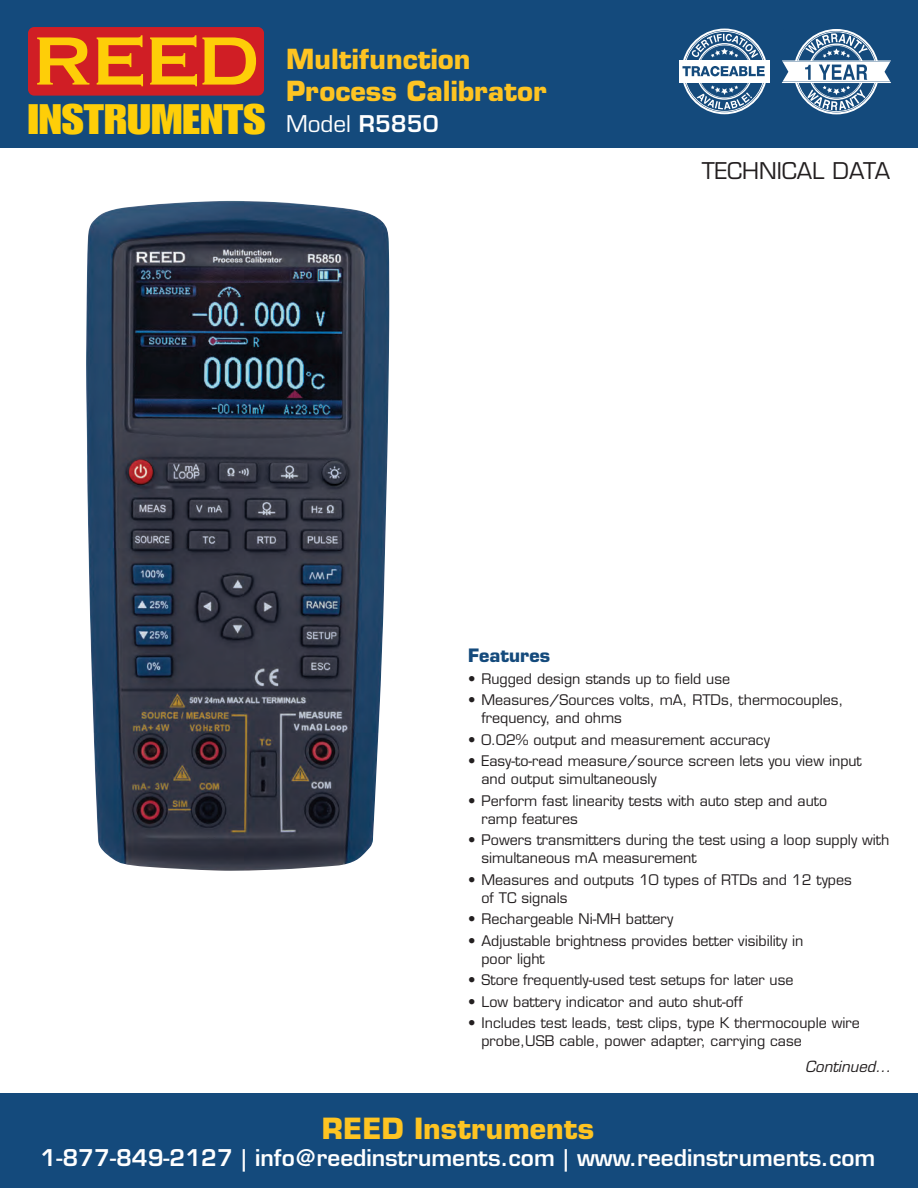
<style>
.page{position:relative;width:918px;height:1188px;background:#fff}
.page>*{position:absolute;margin:0;border:0;box-sizing:border-box;transform-origin:0 0}
.t1{font:41.7px "Impact LT Std";color:#fece08;scale:1.19 1}
.t2{font:700 28.5px "Eurostile LT Std";color:#fec422}
.t3{font:700 27px/32.4px "Eurostile LT Std";color:#fec422}
.t4{font:600 22.5px "Eurostile LT Std";color:#fff}
.t5{font:22.5px "Eurostile LT Std";color:#231f20}
.t6{font:22.5px "Eurostile LT Std";color:#fff}
.t7{font:700 18px "Eurostile LT Std";color:#144a7c}
.t8{font:italic 15px "Eurostile LT Std";color:#231f20}
.t9{font:14.25px/18px "Eurostile LT Std";color:#231f20}
.s1{font-weight:600}
</style>
<div class="page">
<div style="left:0;top:0;width:918px;height:148px;background:#144a7c"></div>
<svg style="left:782px;top:29px;width:109px;height:85px"></svg>
<div style="left:28px;top:27px;width:236px;height:69px;background:#d01e25;border-radius:6px"></div>
<svg style="left:37px;top:37px;width:52px;height:48px"></svg>
<svg style="left:97px;top:35px;width:46px;height:51px"></svg>
<svg style="left:150px;top:35px;width:106px;height:51px"></svg>
<svg style="left:683px;top:83px;width:83px;height:31px"></svg>
<div style="left:679px;top:62px;width:91px;height:19px;background:#fff"></div>
<hr style="left:679px;top:60px;width:91px;height:1px;background:#fff">
<hr style="left:679px;top:82px;width:91px;height:1px;background:#fff">
<svg style="left:682px;top:29px;width:84px;height:47px"></svg>
<img style="left:86px;top:201px;width:303px;height:670px">
<div style="left:0;top:1094px;width:918px;height:94px;background:#144a7c"></div>
<h3 class="t3" style="left:286px;top:43px;width:262px">Multifunction<br>Process Calibrator</h3>
<h1 class="t1" style="left:28px;top:95px;width:201px">INSTRUMENTS</h1>
<h3 class="t6" style="left:286px;top:110px;width:154px">Model <span class="s1">R5850</span></h3>
<h3 class="t5" style="left:702px;top:157px;width:190px">TECHNICAL DATA</h3>
<p class="t7" style="left:468px;top:645px;width:84px">Features</p>
<p class="t9" style="left:468px;top:670px;width:264px">• Rugged design stands up to field use</p>
<p class="t9" style="left:481px;top:691px;width:364px;text-indent:-13px">• Measures/Sources volts, mA, RTDs, thermocouples, frequency, and ohms</p>
<p class="t9" style="left:468px;top:731px;width:303px">• 0.02% output and measurement accuracy</p>
<p class="t9" style="left:481px;top:752px;width:382px;text-indent:-13px">• Easy-to-read measure/source screen lets you view input and output simultaneously</p>
<p class="t9" style="left:481px;top:792px;width:347px;text-indent:-13px">• Perform fast linearity tests with auto step and auto ramp features</p>
<p class="t9" style="left:481px;top:831px;width:409px;text-indent:-13px">• Powers transmitters during the test using a loop supply with simultaneous mA measurement</p>
<p class="t9" style="left:481px;top:871px;width:372px;text-indent:-13px">• Measures and outputs 10 types of RTDs and 12 types of TC signals</p>
<p class="t9" style="left:468px;top:910px;width:207px">• Rechargeable Ni-MH battery</p>
<p class="t9" style="left:481px;top:932px;width:324px;text-indent:-13px">• Adjustable brightness provides better visibility in poor light</p>
<p class="t9" style="left:468px;top:971px;width:327px">• Store frequently-used test setups for later use</p>
<p class="t9" style="left:468px;top:993px;width:276px">• Low battery indicator and auto shut-off</p>
<p class="t9" style="left:481px;top:1015px;width:380px;line-height:17.1px;text-indent:-13px">• Includes test leads, test clips, type K thermocouple wire probe,USB cable, power adapter, carrying case</p>
<p class="t8" style="left:805px;top:1057px;width:87px">Continued...</p>
<h2 class="t2" style="left:322px;top:1111px;width:274px">REED Instruments</h2>
<h3 class="t4" style="left:41px;top:1144px;width:836px">1-877-849-2127 | info@reedinstruments.com | www.reedinstruments.com</h3>
</div>
